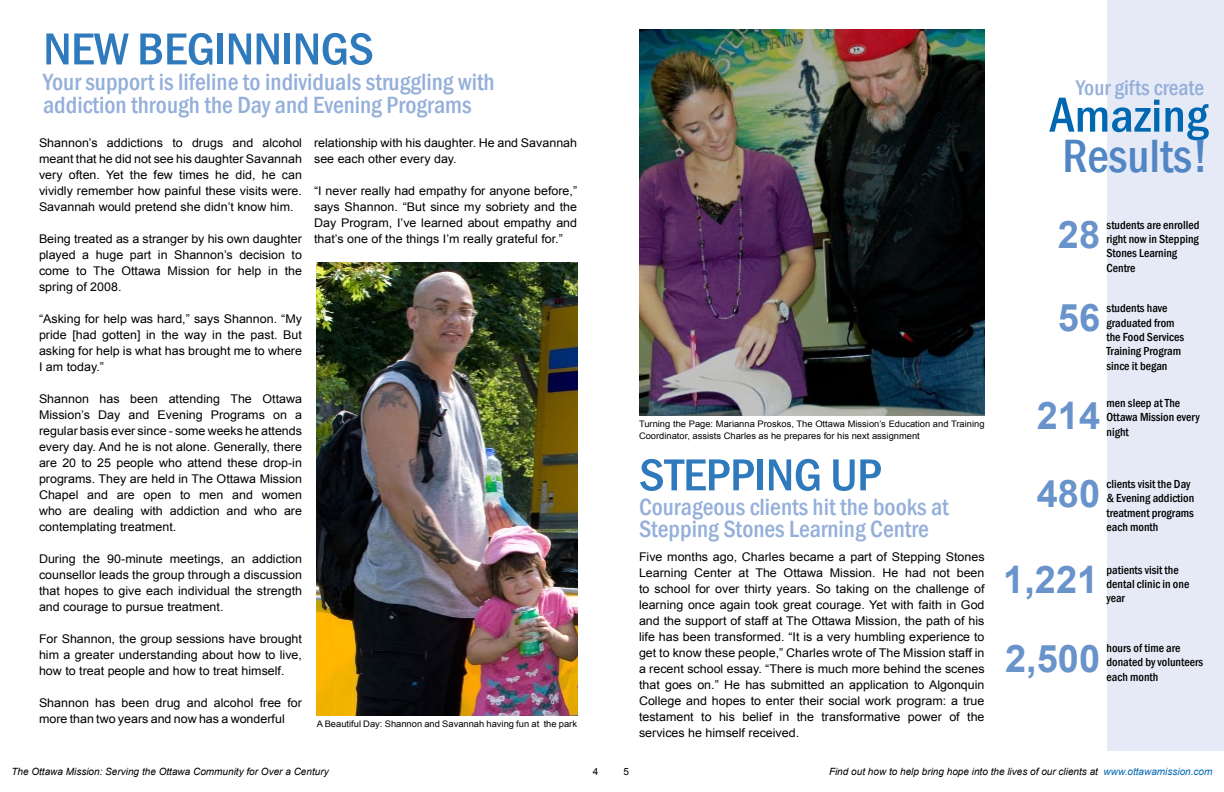
<style>
.page{position:relative;width:1224px;height:792px;background:#fff}
.page>*{position:absolute;margin:0;border:0;box-sizing:border-box;transform-origin:0 0}
.t1{font:500 condensed 48px "Franklin Gothic";color:#5186c4}
.t2{font:500 condensed 47.9px "Franklin Gothic";color:#0067b1;scale:1.06 1}
.t3{font:500 condensed 46.4px "Franklin Gothic";letter-spacing:-.01em;color:#2f7abc;scale:1.08 1}
.t4{font:700 38px "Arial";color:#6993cb}
.t5{font:500 condensed 24.2px/23px "Franklin Gothic";color:#94afda}
.t6{font:500 condensed 21.9px "Franklin Gothic";color:#94afda}
.t7{font:12px/16px "Arial";color:#000;text-align:justify;scale:1.04 1}
.t8{font:500 condensed 12px/14.4px "Franklin Gothic";color:#000}
.t9{font:italic 10px "Arial";color:#000}
.t10{font:10px "Arial";color:#000}
.t11{font:9px/12px "Arial";color:#000;scale:1.04 1}
.s1{font-size:51px}
.s2{color:#0067b1}
</style>
<div class="page">
<div style="left:1107px;top:0;width:117px;height:750px;background:#e6eaf6"></div>
<img style="left:639px;top:29px;width:346px;height:386px">
<img style="left:317px;top:262px;width:260px;height:454px">
<h3 class="t3" style="left:43px;top:19px;width:308px">NEW BEGINNINGS</h3>
<h3 class="t5" style="left:43px;top:70px;width:453px">Your support is lifeline to individuals struggling with addiction through the Day and Evening Programs</h3>
<p class="t7" style="left:39px;top:135px;width:254px">Shannon’s addictions to drugs and alcohol meant that he did not see his daughter Savannah very often. Yet the few times he did, he can vividly remember how painful these visits were.<br>Savannah would pretend she didn’t know him.</p>
<p class="t7" style="left:39px;top:231px;width:254px">Being treated as a stranger by his own daughter played a huge part in Shannon’s decision to come to The Ottawa Mission for help in the spring of 2008.</p>
<p class="t7" style="left:39px;top:311px;width:254px">“Asking for help was hard,” says Shannon. “My pride [had gotten] in the way in the past. But asking for help is what has brought me to where I am today.”</p>
<p class="t7" style="left:39px;top:391px;width:254px">Shannon has been attending The Ottawa Mission’s Day and Evening Programs on a regular basis ever since - some weeks he attends every day. And he is not alone. Generally, there are 20 to 25 people who attend these drop-in programs. They are held in The Ottawa Mission Chapel and are open to men and women who are dealing with addiction and who are contemplating treatment.</p>
<p class="t7" style="left:39px;top:551px;width:254px">During the 90-minute meetings, an addiction counsellor leads the group through a discussion that hopes to give each individual the strength and courage to pursue treatment.</p>
<p class="t7" style="left:39px;top:631px;width:254px">For Shannon, the group sessions have brought him a greater understanding about how to live, how to treat people and how to treat himself.</p>
<p class="t7" style="left:39px;top:695px;width:254px">Shannon has been drug and alcohol free for more than two years and now has a wonderful</p>
<p class="t7" style="left:314px;top:135px;width:254px">relationship with his daughter. He and Savannah see each other every day.</p>
<p class="t7" style="left:314px;top:183px;width:254px">“I never really had empathy for anyone before,” says Shannon. “But since my sobriety and the Day Program, I’ve learned about empathy and that’s one of the things I’m really grateful for.”</p>
<p class="t11" style="left:317px;top:718px;width:252px">A Beautiful Day: Shannon and Savannah having fun at the park</p>
<p class="t11" style="left:639px;top:418px;width:334px">Turning the Page: Marianna Proskos, The Ottawa Mission’s Education and Training<br>Coordinator, assists Charles as he prepares for his next assignment</p>
<h3 class="t3" style="left:639px;top:444px;width:226px">STEPPING UP</h3>
<h3 class="t5" style="left:639px;top:495px;width:311px">Courageous clients hit the books at<br>Stepping Stones Learning Centre</h3>
<p class="t7" style="left:639px;top:549px;width:334px">Five months ago, Charles became a part of Stepping Stones Learning Center at The Ottawa Mission. He had not been to school for over thirty years. So taking on the challenge of learning once again took great courage. Yet with faith in God and the support of staff at The Ottawa Mission, the path of his life has been transformed. “It is a very humbling experience to get to know these people,” Charles wrote of The Mission staff in a recent school essay. “There is much more behind the scenes that goes on.” He has submitted an application to Algonquin College and hopes to enter their social work program: a true testament to his belief in the transformative power of the services he himself received.</p>
<h3 class="t6" style="left:1076px;top:73px;width:130px">Your gifts create</h3>
<h2 class="t2" style="left:1049px;top:84px;width:152px"><span class="s1">A</span>mazing</h2>
<h1 class="t1" style="left:1063px;top:124px;width:147px">Results!</h1>
<h3 class="t4" style="left:1058px;top:209px;width:44px">28</h3>
<p class="t8" style="left:1107px;top:217px;width:94px">students are enrolled right now in Stepping<br>Stones Learning<br>Centre</p>
<h3 class="t4" style="left:1058px;top:293px;width:44px">56</h3>
<p class="t8" style="left:1107px;top:301px;width:79px">students have graduated from the Food Services<br>Training Program since it began</p>
<p class="t8" style="left:1107px;top:396px;width:95px">men sleep at The<br>Ottawa Mission every</p>
<h3 class="t4" style="left:1037px;top:390px;width:65px">214</h3>
<p class="t8" style="left:1107px;top:425px;width:24px">night</p>
<h3 class="t4" style="left:1037px;top:468px;width:65px">480</h3>
<p class="t8" style="left:1107px;top:477px;width:89px">clients visit the Day &amp; Evening addiction treatment programs each month</p>
<h3 class="t4" style="left:1003px;top:554px;width:97px">1,221</h3>
<p class="t8" style="left:1107px;top:562px;width:84px">patients visit the dental clinic in one</p>
<p class="t8" style="left:1107px;top:591px;width:20px">year</p>
<h3 class="t4" style="left:1005px;top:633px;width:97px">2,500</h3>
<p class="t8" style="left:1107px;top:640px;width:98px">hours of time are donated by volunteers each month</p>
<p class="t9" style="left:11px;top:765px;width:319px">The Ottawa Mission: Serving the Ottawa Community for Over a Century</p>
<p class="t10" style="left:593px;top:765px;width:7px">4</p>
<p class="t10" style="left:623px;top:765px;width:7px">5</p>
<p class="t9" style="left:829px;top:765px;width:385px">Find out how to help bring hope into the lives of our clients at <span class="s2">www.ottawamission.com</span></p>
</div>
